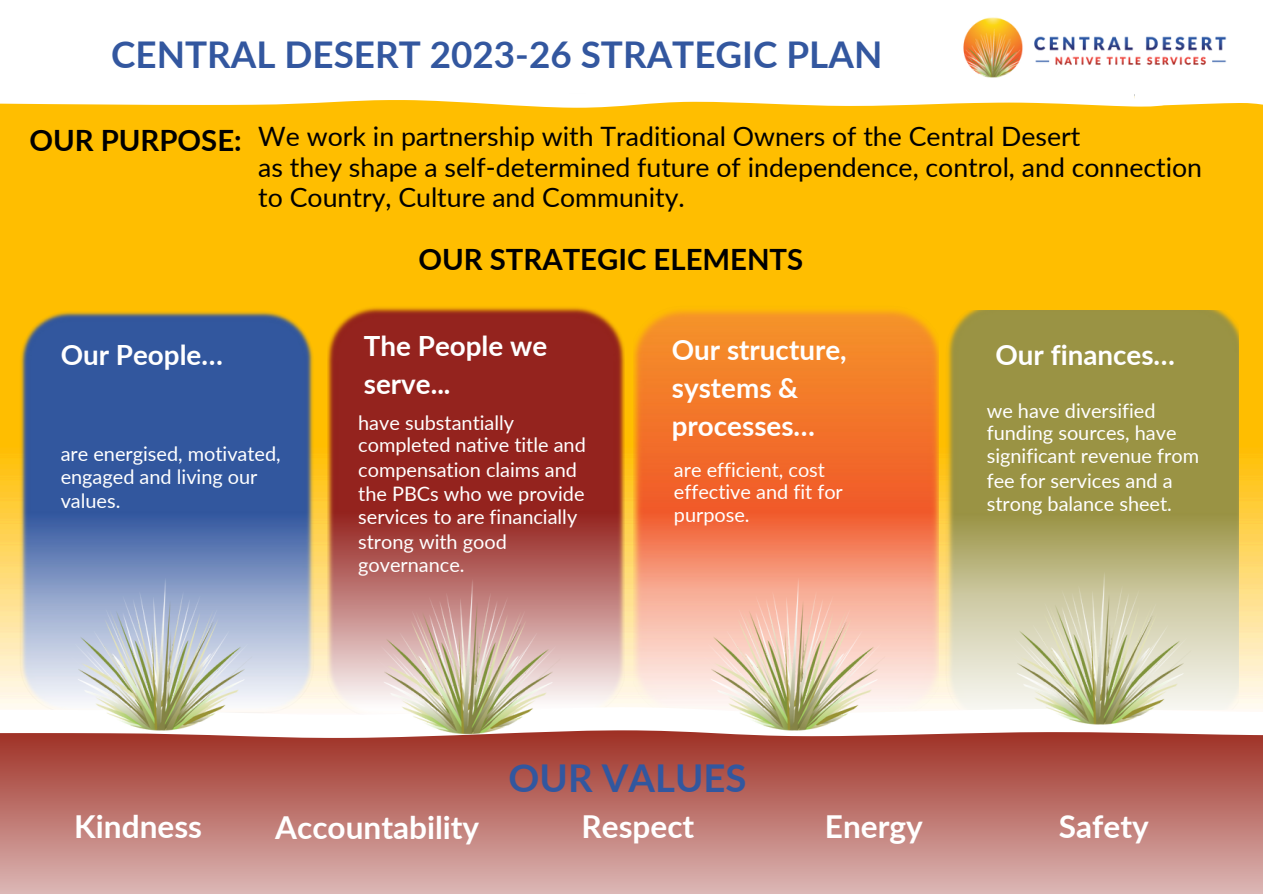
<style>
.page{position:relative;width:1263px;height:894px;background:#fff}
.page>*{position:absolute;margin:0;border:0;box-sizing:border-box;transform-origin:0 0}
.t1{font:700 38.4px "Lato";color:#32579f}
.t2{font:700 36.9px "Lato";color:#33579f}
.t3{font:700 31.5px "Lato";color:#fff}
.t4{font:700 29.25px "Lato";color:#000}
.t5{font:700 27.75px/38.2px "Lato";color:#fff}
.t6{font:26.7px/30.3px "Lato";color:#000}
.t7{font:19.95px/22.5px "Lato";color:#fff}
</style>
<div class="page">
<div style="left:0;top:108px;width:1263px;height:392px;background:#ffbe00"></div>
<img style="left:20px;top:310px;width:294px;height:188px">
<img style="left:328px;top:305px;width:297px;height:195px">
<img style="left:633px;top:305px;width:305px;height:193px">
<div style="left:945px;top:310px;width:294px;height:182px;background:#9a9344"></div>
<svg style="left:0;top:816px;width:1263px;height:77px;background:#ce9895"></svg>
<img style="left:0;top:498px;width:324px;height:324px">
<img style="left:633px;top:498px;width:324px;height:324px">
<svg style="left:0;top:100px;width:1263px;height:8px"></svg>
<img style="left:938px;top:17px;width:318px;height:88px">
<img style="left:305px;top:500px;width:329px;height:326px">
<img style="left:939px;top:492px;width:324px;height:324px">
<p class="t2" style="left:111px;top:31px;width:773px">CENTRAL DESERT 2023-26 STRATEGIC PLAN</p>
<p class="t4" style="left:29px;top:122px;width:214px">OUR PURPOSE:</p>
<h1 class="t6" style="left:258px;top:121px;width:945px">We work in partnership with Traditional Owners of the Central Desert<br>as they shape a self-determined future of independence, control, and connection to Country, Culture and Community.</h1>
<p class="t4" style="left:418px;top:241px;width:386px">OUR STRATEGIC ELEMENTS</p>
<p class="t5" style="left:61px;top:335px;width:164px">Our People…</p>
<p class="t7" style="left:61px;top:441px;width:222px;line-height:23.7px">are energised, motivated, engaged and living our values.</p>
<h3 class="t5" style="left:364px;top:326px;width:185px">The People we serve...</h3>
<p class="t7" style="left:358px;top:411px;width:229px">have substantially completed native title and</p>
<p class="t7" style="left:358px;top:458px;width:220px">compensation claims and</p>
<p class="t7" style="left:358px;top:481px;width:228px">the PBCs who we provide</p>
<p class="t7" style="left:358px;top:505px;width:221px">services to are financially</p>
<p class="t7" style="left:358px;top:530px;width:150px">strong with good governance.</p>
<h3 class="t5" style="left:672px;top:330px;width:176px">Our structure, systems &amp; processes…</h3>
<p class="t7" style="left:674px;top:457px;width:170px">are efficient, cost effective and fit for purpose.</p>
<h4 class="t1" style="left:509px;top:753px;width:239px">OUR VALUES</h4>
<h4 class="t5" style="left:995px;top:335px;width:181px">Our finances…</h4>
<p class="t7" style="left:987px;top:399px;width:214px">we have diversified funding sources, have significant revenue from</p>
<p class="t7" style="left:987px;top:468px;width:187px">fee for services and a</p>
<h3 class="t7" style="left:987px;top:492px;width:187px">strong balance sheet.</h3>
<p class="t3" style="left:74px;top:806px;width:129px">Kindness</p>
<p class="t3" style="left:275px;top:807px;width:206px">Accountability</p>
<h4 class="t3" style="left:582px;top:806px;width:114px">Respect</h4>
<p class="t3" style="left:825px;top:806px;width:99px">Energy</p>
<p class="t3" style="left:1059px;top:806px;width:91px">Safety</p>
</div>
